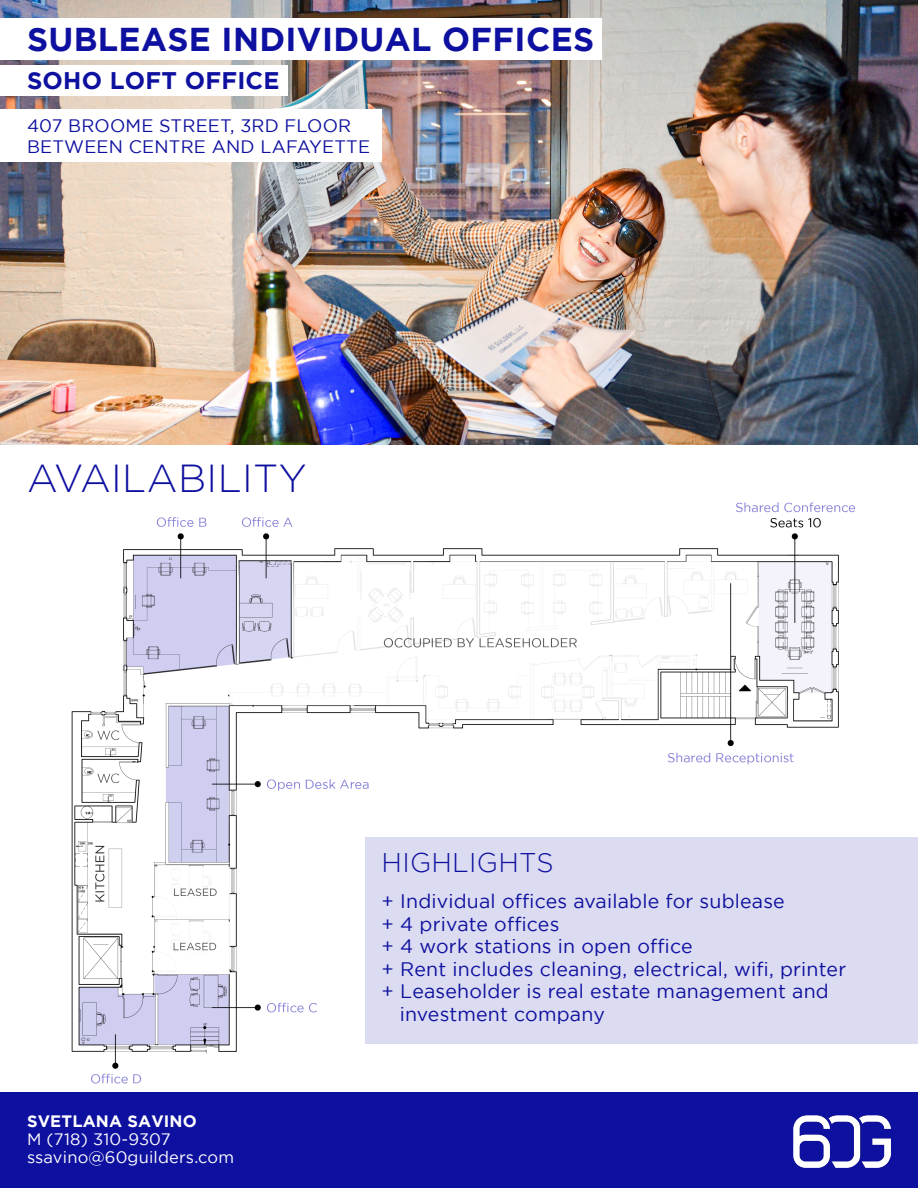
<style>
.page{position:relative;width:918px;height:1188px;background:#fff}
.page>*{position:absolute;margin:0;border:0;box-sizing:border-box;transform-origin:0 0}
.t1{font:300 39px "Gotham";letter-spacing:.01em;color:#0e109f}
.t2{font:700 33px "Gotham";letter-spacing:.01em;color:#0e109f}
.t3{font:300 27px "Gotham";letter-spacing:.01em;color:#0e109f}
.t4{font:700 24px "Gotham";letter-spacing:.01em;color:#0e109f}
.t5{font:19.5px "Gotham";letter-spacing:.01em;color:#0e109f}
.t6{font:18px "Gotham";letter-spacing:.01em;color:#0e109f}
.t7{font:16.5px "Gotham";letter-spacing:.01em;color:#fff}
.t8{font:700 16.5px "Gotham";letter-spacing:.01em;color:#fff}
</style>
<div class="page">
<img style="left:0;top:0;width:918px;height:445px">
<img style="left:39px;top:502px;width:840px;height:591px">
<div style="left:0;top:18px;width:601px;height:41px;background:#fff"></div>
<div style="left:0;top:65px;width:288px;height:30px;background:#fff"></div>
<div style="left:0;top:109px;width:382px;height:52px;background:#fff"></div>
<div style="left:365px;top:837px;width:553px;height:207px;background:#dbdbf1"></div>
<div style="left:0;top:1093px;width:918px;height:95px;background:#0e109f"></div>
<img style="left:794px;top:1115px;width:97px;height:52px">
<p class="t2" style="left:27px;top:20px;width:569px">SUBLEASE INDIVIDUAL OFFICES</p>
<p class="t4" style="left:27px;top:66px;width:254px">SOHO LOFT OFFICE</p>
<p class="t6" style="left:27px;top:115px;width:326px">407 BROOME STREET, 3RD FLOOR</p>
<p class="t6" style="left:27px;top:137px;width:345px">BETWEEN CENTRE AND LAFAYETTE</p>
<p class="t1" style="left:27px;top:457px;width:281px">AVAILABILITY</p>
<p class="t8" style="left:27px;top:1112px;width:171px">SVETLANA SAVINO</p>
<p class="t7" style="left:27px;top:1130px;width:145px">M (718) 310-9307</p>
<p class="t7" style="left:27px;top:1148px;width:209px">ssavino@60guilders.com</p>
<p class="t3" style="left:382px;top:848px;width:174px">HIGHLIGHTS</p>
<p class="t5" style="left:382px;top:890px;width:405px">+ Individual offices available for sublease</p>
<p class="t5" style="left:382px;top:913px;width:179px">+ 4 private offices</p>
<p class="t5" style="left:382px;top:935px;width:313px">+ 4 work stations in open office</p>
<p class="t5" style="left:382px;top:958px;width:466px">+ Rent includes cleaning, electrical, wifi, printer</p>
<p class="t5" style="left:382px;top:980px;width:449px">+ Leaseholder is real estate management and</p>
<p class="t5" style="left:400px;top:1003px;width:207px">investment company</p>
</div>
